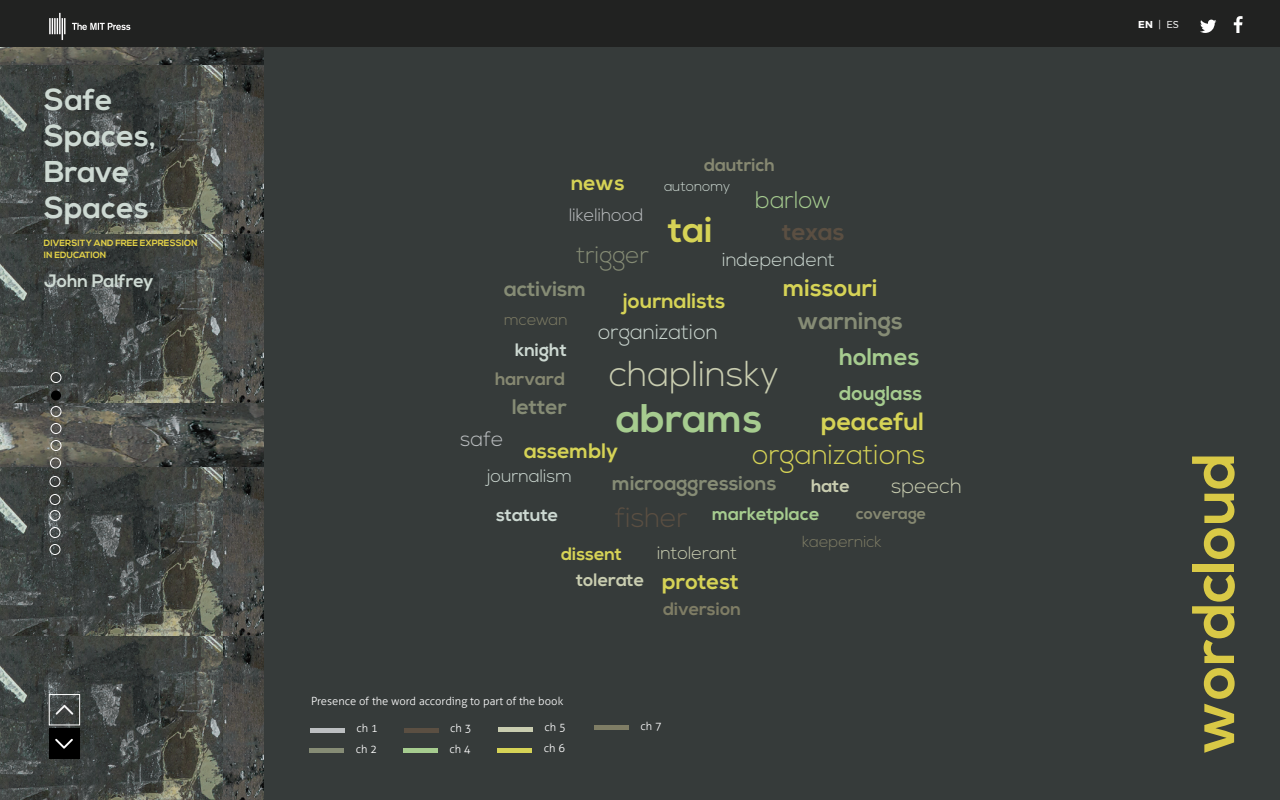
<style>
.page{position:relative;width:1280px;height:800px;background:#fff}
.page>*{position:absolute;margin:0;border:0;box-sizing:border-box;transform-origin:0 0}
.t1{font:700 60px "Nexa";color:#e6d447}
.t2{font:700 40px "Nexa";color:#a6cc8f}
.t3{font:300 36px "Nexa";color:#c9cdb0}
.t4{font:700 36px "Nexa";color:#d6d356}
.t5{font:700 30px/36px "Nexa";color:#cdd9d2}
.t6{font:300 28px "Nexa";color:#d6d356}
.t7{font:300 28px "Nexa";color:#5b4f42}
.t8{font:700 25px "Nexa";color:#d6d356}
.t9{font:700 24px "Nexa";color:#d6d356}
.t10{font:700 24px "Nexa";color:#868c75}
.t11{font:300 24px "Nexa";color:#868c75}
.t12{font:300 24px "Nexa";color:#a6cc8f}
.t13{font:700 24px "Nexa";color:#a6cc8f}
.t14{font:700 24px "Nexa";color:#5b4f42}
.t15{font:700 22px "Nexa";color:#d6d356}
.t16{font:700 21px "Nexa";color:#d6d356}
.t17{font:700 21px "Nexa";color:#868c75}
.t18{font:300 21px "Nexa";color:#cdd9d2}
.t19{font:300 21px "Nexa";color:#c9cdb0}
.t20{font:300 21px "Nexa";color:#bcbfc1}
.t21{font:700 20px "Nexa";color:#868c75}
.t22{font:700 20px "Nexa";color:#a6cc8f}
.t23{font:300 19px "Nexa";color:#cdd9d2}
.t24{font:700 18px "Nexa";color:#cdd9d2}
.t25{font:700 18px "Nexa";color:#868871}
.t26{font:700 18px "Nexa";color:#c9cdb0}
.t27{font:700 18px "Nexa";color:#a6cc8f}
.t28{font:300 18px "Nexa";color:#bcbfc1}
.t29{font:300 18px "Nexa";color:#cdd9d2}
.t30{font:300 18px "Nexa";color:#c9cdb0}
.t31{font:700 18px "Nexa";color:#7f7d65}
.t32{font:700 18px "Nexa";color:#d6d356}
.t33{font:300 16px "Nexa";color:#7f7d65}
.t34{font:700 16px "Nexa";color:#868871}
.t35{font:300 14px "Nexa";color:#cdd9d2}
.t36{font:300 11.2px/20.8px "Aller";color:#fff}
.t37{font:300 10px "Montserrat";color:#fff}
.t38{font:700 9px/12px "Nexa";color:#e6d447}
.s1{font-weight:700}
</style>
<div class="page">
<img style="left:0;top:47px;width:264px;height:753px">
<div style="left:264px;top:3px;width:1016px;height:797px;background:#363b3a"></div>
<div style="left:0;top:0;width:1280px;height:47px;background:#212221"></div>
<svg style="left:1200px;top:20px;width:16px;height:13px"></svg>
<svg style="left:1234px;top:16px;width:9px;height:17px"></svg>
<img style="left:49px;top:12px;width:82px;height:28px">
<div style="left:49px;top:729px;width:30px;height:30px;background:#000"></div>
<svg style="left:55px;top:739px;width:18px;height:10px"></svg>
<div style="left:49px;top:694px;width:31px;height:31px;border:1px solid #fff"></div>
<svg style="left:56px;top:705px;width:17px;height:10px"></svg>
<div style="left:310px;top:728px;width:35px;height:5px;background:#bcbfc1"></div>
<hr style="left:309px;top:749px;width:35px;height:4px;background:#868c75">
<div style="left:404px;top:728px;width:34px;height:5px;background:#5b4f42"></div>
<hr style="left:403px;top:749px;width:34px;height:4px;background:#a6cc8f">
<div style="left:498px;top:727px;width:35px;height:5px;background:#c9cdb0"></div>
<div style="left:497px;top:748px;width:35px;height:5px;background:#d6d356"></div>
<div style="left:594px;top:725px;width:35px;height:5px;background:#7f7d65"></div>
<div style="left:50px;top:544px;width:10px;height:11px;border:1px solid #fff;border-radius:50%"></div>
<div style="left:50px;top:527px;width:10px;height:11px;border:1px solid #fff;border-radius:50%"></div>
<div style="left:50px;top:510px;width:10px;height:11px;border:1px solid #fff;border-radius:50%"></div>
<div style="left:50px;top:494px;width:10px;height:11px;border:1px solid #fff;border-radius:50%"></div>
<div style="left:50px;top:476px;width:10px;height:11px;border:1px solid #fff;border-radius:50%"></div>
<div style="left:50px;top:458px;width:11px;height:10px;border:1px solid #fff;border-radius:50%"></div>
<div style="left:50px;top:440px;width:12px;height:11px;border:1px solid #fff;border-radius:50%"></div>
<div style="left:50px;top:423px;width:12px;height:11px;border:1px solid #fff;border-radius:50%"></div>
<div style="left:50px;top:406px;width:12px;height:11px;border:1px solid #fff;border-radius:50%"></div>
<div style="left:51px;top:390px;width:10px;height:10px;background:#000;border-radius:50%"></div>
<div style="left:50px;top:372px;width:12px;height:11px;border:1px solid #fff;border-radius:50%"></div>
<h3 class="t5" style="left:44px;top:83px;width:114px">Safe<br>Spaces,<br>Brave<br>Spaces</h3>
<p class="t38" style="left:44px;top:237px;width:155px">DIVERSITY AND FREE EXPRESSION<br>IN EDUCATION</p>
<h3 class="t24" style="left:44px;top:270px;width:111px">John Palfrey</h3>
<h3 class="t16" style="left:571px;top:171px;width:55px">news</h3>
<h3 class="t28" style="left:569px;top:204px;width:76px">likelihood</h3>
<h3 class="t11" style="left:576px;top:241px;width:75px">trigger</h3>
<h3 class="t25" style="left:704px;top:155px;width:72px">dautrich</h3>
<p class="t35" style="left:664px;top:178px;width:68px">autonomy</p>
<h3 class="t12" style="left:755px;top:186px;width:77px">barlow</h3>
<h3 class="t14" style="left:782px;top:218px;width:64px">texas</h3>
<h3 class="t23" style="left:722px;top:248px;width:114px">independent</h3>
<h3 class="t4" style="left:668px;top:208px;width:46px">tai</h3>
<h3 class="t9" style="left:783px;top:274px;width:96px">missouri</h3>
<h3 class="t10" style="left:797px;top:307px;width:107px">warnings</h3>
<h3 class="t17" style="left:504px;top:277px;width:84px">activism</h3>
<h3 class="t33" style="left:504px;top:310px;width:65px">mcewan</h3>
<h3 class="t24" style="left:515px;top:339px;width:53px">knight</h3>
<h3 class="t25" style="left:495px;top:368px;width:72px">harvard</h3>
<h3 class="t17" style="left:512px;top:395px;width:56px">letter</h3>
<h3 class="t16" style="left:524px;top:439px;width:96px">assembly</h3>
<h3 class="t6" style="left:752px;top:438px;width:175px">organizations</h3>
<h3 class="t16" style="left:623px;top:289px;width:104px">journalists</h3>
<h3 class="t18" style="left:598px;top:320px;width:121px">organization</h3>
<h3 class="t13" style="left:839px;top:343px;width:82px">holmes</h3>
<h3 class="t3" style="left:609px;top:353px;width:171px">chaplinsky</h3>
<h3 class="t22" style="left:839px;top:382px;width:85px">douglass</h3>
<h2 class="t2" style="left:616px;top:395px;width:148px">abrams</h2>
<h3 class="t8" style="left:821px;top:407px;width:104px">peaceful</h3>
<h3 class="t20" style="left:460px;top:427px;width:45px">safe</h3>
<h3 class="t29" style="left:487px;top:465px;width:87px">journalism</h3>
<h3 class="t24" style="left:496px;top:504px;width:64px">statute</h3>
<h3 class="t7" style="left:615px;top:501px;width:74px">fisher</h3>
<h3 class="t21" style="left:612px;top:472px;width:166px">microaggressions</h3>
<h3 class="t27" style="left:712px;top:503px;width:109px">marketplace</h3>
<h3 class="t26" style="left:811px;top:475px;width:40px">hate</h3>
<h3 class="t19" style="left:891px;top:474px;width:72px">speech</h3>
<h3 class="t34" style="left:856px;top:504px;width:72px">coverage</h3>
<h3 class="t33" style="left:802px;top:532px;width:81px">kaepernick</h3>
<h3 class="t30" style="left:657px;top:542px;width:82px">intolerant</h3>
<h3 class="t15" style="left:662px;top:568px;width:78px">protest</h3>
<h3 class="t31" style="left:663px;top:598px;width:80px">diversion</h3>
<h3 class="t32" style="left:561px;top:543px;width:62px">dissent</h3>
<h3 class="t26" style="left:576px;top:569px;width:70px">tolerate</h3>
<p class="t36" style="left:311px;top:690px;width:254px">Presence of the word according to part of the book</p>
<p class="t36" style="left:356px;top:718px;width:24px">ch 1 ch 2</p>
<p class="t36" style="left:449px;top:718px;width:24px">ch 3 ch 4</p>
<p class="t36" style="left:544px;top:717px;width:24px">ch 5 ch 6</p>
<p class="t36" style="left:641px;top:716px;width:23px">ch 7</p>
<p class="t37" style="left:1138px;top:19px;width:42px"><span class="s1">EN</span> | ES</p>
<h1 class="t1" style="left:1179px;top:755px;width:304px;rotate:-90deg">wordcloud</h1>
</div>
